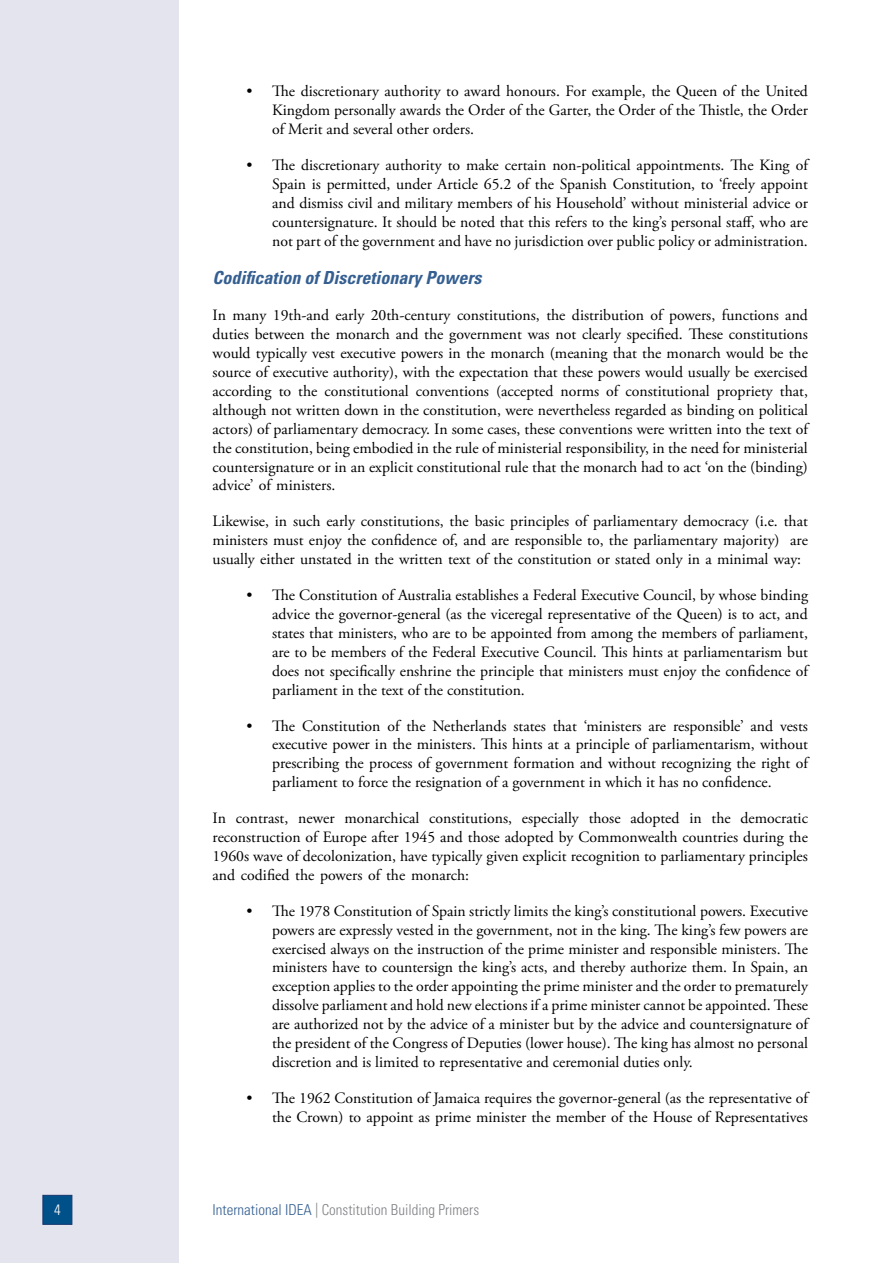
<style>
.page{position:relative;width:893px;height:1263px;background:#fff}
.page>*{position:absolute;margin:0;border:0;box-sizing:border-box;transform-origin:0 0}
.t1{font:italic 700 condensed 18px "Univers LT Std";color:#355f91}
.t2{font:15.75px/18.9px "Adobe Garamond Pro";color:#000;text-align:justify}
.t3{font:300 condensed 15px "Univers LT Std";color:#808285}
.t4{font:300 condensed 15px "Univers LT Std";color:#fff}
.s1{color:#355f91}
</style>
<div class="page">
<div style="left:0;top:0;width:179px;height:1263px;background:#e3e4ed"></div>
<div style="left:43px;top:1195px;width:29px;height:30px;background:#005089;border:1px solid #17366d"></div>
<p class="t2" style="left:272px;top:83px;width:537px;text-indent:-26px">• The discretionary authority to award honours. For example, the Queen of the United Kingdom personally awards the Order of the Garter, the Order of the Thistle, the Order of Merit and several other orders.</p>
<p class="t2" style="left:272px;top:156px;width:537px;text-indent:-26px">• The discretionary authority to make certain non-political appointments. The King of Spain is permitted, under Article 65.2 of the Spanish Constitution, to ‘freely appoint and dismiss civil and military members of his Household’ without ministerial advice or countersignature. It should be noted that this refers to the king’s personal staff, who are not part of the government and have no jurisdiction over public policy or administration.</p>
<p class="t1" style="left:213px;top:267px;width:270px">Codification of Discretionary Powers</p>
<p class="t2" style="left:213px;top:306px;width:597px">In many 19th-and early 20th-century constitutions, the distribution of powers, functions and duties between the monarch and the government was not clearly specified. These constitutions would typically vest executive powers in the monarch (meaning that the monarch would be the source of executive authority), with the expectation that these powers would usually be exercised according to the constitutional conventions (accepted norms of constitutional propriety that, although not written down in the constitution, were nevertheless regarded as binding on political actors) of parliamentary democracy. In some cases, these conventions were written into the text of the constitution, being embodied in the rule of ministerial responsibility, in the need for ministerial countersignature or in an explicit constitutional rule that the monarch had to act ‘on the (binding) advice’ of ministers.</p>
<p class="t2" style="left:213px;top:512px;width:597px">Likewise, in such early constitutions, the basic principles of parliamentary democracy (i.e. that ministers must enjoy the confidence of, and are responsible to, the parliamentary majority) are usually either unstated in the written text of the constitution or stated only in a minimal way:</p>
<p class="t2" style="left:272px;top:586px;width:537px;text-indent:-26px">• The Constitution of Australia establishes a Federal Executive Council, by whose binding advice the governor-general (as the viceregal representative of the Queen) is to act, and states that ministers, who are to be appointed from among the members of parliament, are to be members of the Federal Executive Council. This hints at parliamentarism but does not specifically enshrine the principle that ministers must enjoy the confidence of parliament in the text of the constitution.</p>
<p class="t2" style="left:272px;top:717px;width:537px;text-indent:-26px">• The Constitution of the Netherlands states that ‘ministers are responsible’ and vests executive power in the ministers. This hints at a principle of parliamentarism, without prescribing the process of government formation and without recognizing the right of parliament to force the resignation of a government in which it has no confidence.</p>
<p class="t2" style="left:213px;top:809px;width:597px">In contrast, newer monarchical constitutions, especially those adopted in the democratic reconstruction of Europe after 1945 and those adopted by Commonwealth countries during the 1960s wave of decolonization, have typically given explicit recognition to parliamentary principles and codified the powers of the monarch:</p>
<p class="t2" style="left:272px;top:902px;width:537px;text-indent:-26px">• The 1978 Constitution of Spain strictly limits the king’s constitutional powers. Executive powers are expressly vested in the government, not in the king. The king’s few powers are exercised always on the instruction of the prime minister and responsible ministers. The ministers have to countersign the king’s acts, and thereby authorize them. In Spain, an exception applies to the order appointing the prime minister and the order to prematurely dissolve parliament and hold new elections if a prime minister cannot be appointed. These are authorized not by the advice of a minister but by the advice and countersignature of the president of the Congress of Deputies (lower house). The king has almost no personal discretion and is limited to representative and ceremonial duties only.</p>
<p class="t2" style="left:247px;top:1089px;width:563px;text-align:right">• The 1962 Constitution of Jamaica requires the governor-general (as the representative of the Crown) to appoint as prime minister the member of the House of Representatives</p>
<p class="t4" style="left:54px;top:1201px;width:8px">4</p>
<p class="t3" style="left:213px;top:1201px;width:268px"><span class="s1">International IDEA</span> | Constitution Building Primers</p>
</div>
